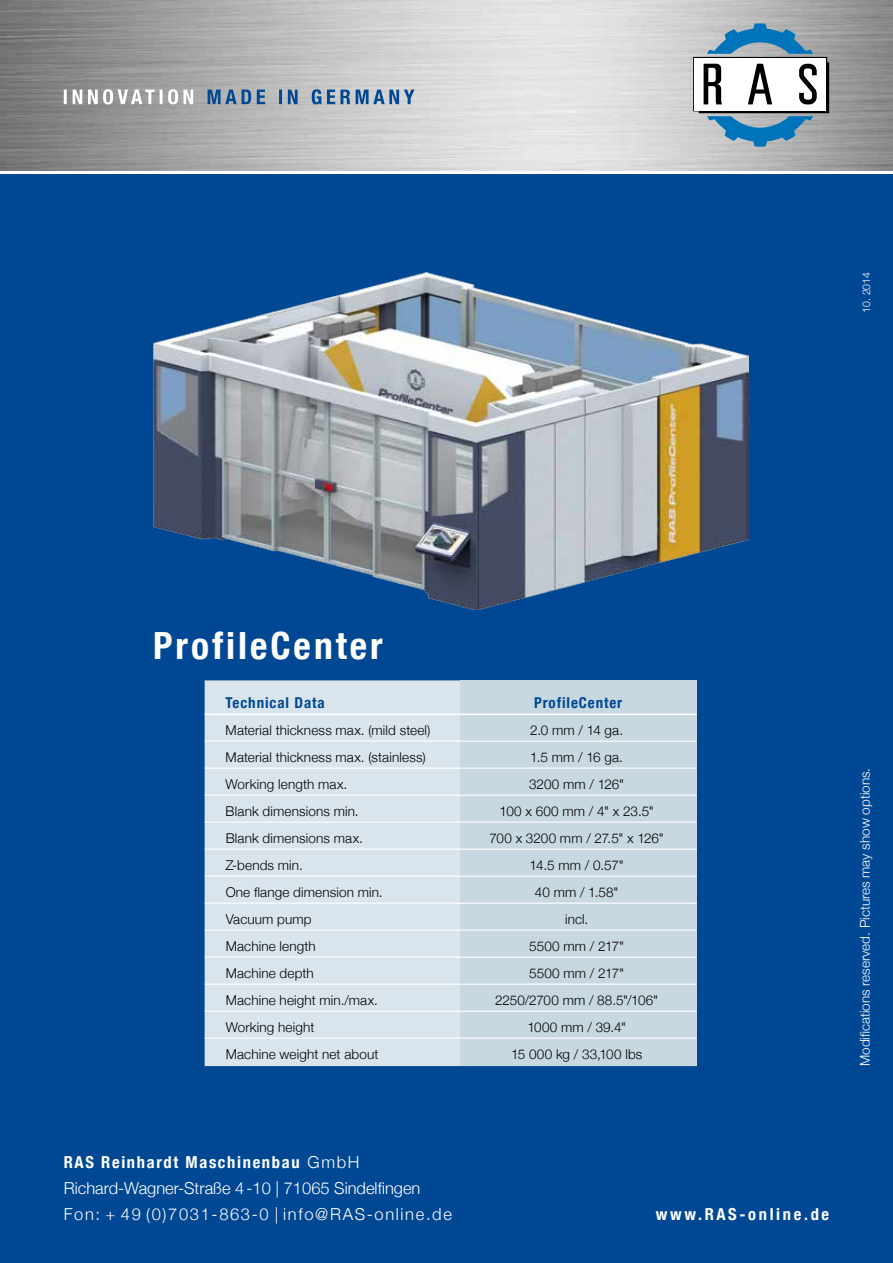
<style>
.page{position:relative;width:893px;height:1263px;background:#fff}
.page>*{position:absolute;margin:0;border:0;box-sizing:border-box;transform-origin:0 0}
.t1{font:700 condensed 37.5px "Helvetica Neue";letter-spacing:.08em;color:#fff}
.t2{font:300 16.5px/25.8px "Helvetica Neue";color:#fff}
.t3{font:700 condensed 16.5px "Helvetica Neue";letter-spacing:.16em;color:#fff}
.t4{font:700 condensed 15px "Helvetica Neue";letter-spacing:.06em;color:#004893}
.t5{font:300 13.5px "Helvetica Neue";letter-spacing:.01em;color:#000}
.t6{font:300 13.5px "Helvetica Neue";color:#fff}
.t7{font:300 10.5px "Helvetica Neue";color:#fff}
.s1{font-weight:700;font-stretch:condensed}
</style>
<div class="page">
<div style="left:0;top:174px;width:893px;height:1089px;background:#004893"></div>
<img style="left:0;top:0;width:893px;height:170px">
<svg style="left:208px;top:89px;width:206px;height:15px;background:#7894b0"></svg>
<svg style="left:64px;top:89px;width:129px;height:15px"></svg>
<svg style="left:693px;top:23px;width:136px;height:124px"></svg>
<div style="left:205px;top:680px;width:492px;height:386px;background:#d9e4ec"></div>
<div style="left:460px;top:680px;width:237px;height:386px;background:#c7d8e1"></div>
<hr style="left:205px;top:713px;width:492px;height:2px;background:#fff">
<hr style="left:205px;top:740px;width:492px;height:2px;background:#fff">
<hr style="left:205px;top:767px;width:492px;height:2px;background:#fff">
<hr style="left:205px;top:794px;width:492px;height:2px;background:#fff">
<hr style="left:205px;top:821px;width:492px;height:2px;background:#fff">
<hr style="left:205px;top:848px;width:492px;height:2px;background:#fff">
<hr style="left:205px;top:875px;width:492px;height:2px;background:#fff">
<hr style="left:205px;top:902px;width:492px;height:2px;background:#fff">
<hr style="left:205px;top:929px;width:492px;height:2px;background:#fff">
<hr style="left:205px;top:956px;width:492px;height:2px;background:#fff">
<hr style="left:205px;top:983px;width:492px;height:2px;background:#fff">
<hr style="left:205px;top:1010px;width:492px;height:2px;background:#fff">
<hr style="left:205px;top:1037px;width:492px;height:2px;background:#fff">
<img style="left:153px;top:272px;width:595px;height:337px">
<p class="t7" style="left:858px;top:313px;width:42px;rotate:-90deg">10. 2014</p>
<h1 class="t1" style="left:153px;top:614px;width:231px">ProfileCenter</h1>
<p class="t4" style="left:226px;top:690px;width:101px">Technical Data</p>
<p class="t4" style="left:534px;top:690px;width:90px">ProfileCenter</p>
<p class="t5" style="left:226px;top:719px;width:206px">Material thickness max. (mild steel)</p>
<p class="t5" style="left:530px;top:719px;width:94px">2.0 mm / 14 ga.</p>
<p class="t5" style="left:226px;top:746px;width:201px">Material thickness max. (stainless)</p>
<p class="t5" style="left:530px;top:746px;width:94px">1.5 mm / 16 ga.</p>
<p class="t5" style="left:226px;top:773px;width:123px">Working length max.</p>
<p class="t5" style="left:529px;top:773px;width:97px">3200 mm / 126"</p>
<p class="t5" style="left:226px;top:800px;width:134px">Blank dimensions min.</p>
<p class="t5" style="left:500px;top:800px;width:156px">100 x 600 mm / 4" x 23.5"</p>
<p class="t5" style="left:226px;top:827px;width:139px">Blank dimensions max.</p>
<p class="t5" style="left:489px;top:827px;width:176px">700 x 3200 mm / 27.5" x 126"</p>
<p class="t5" style="left:226px;top:854px;width:79px">Z-bends min.</p>
<p class="t5" style="left:530px;top:854px;width:96px">14.5 mm / 0.57"</p>
<p class="t5" style="left:226px;top:881px;width:159px">One flange dimension min.</p>
<p class="t5" style="left:535px;top:881px;width:85px">40 mm / 1.58"</p>
<p class="t5" style="left:226px;top:908px;width:88px">Vacuum pump</p>
<p class="t5" style="left:565px;top:908px;width:25px">incl.</p>
<p class="t5" style="left:226px;top:935px;width:92px">Machine length</p>
<p class="t5" style="left:529px;top:935px;width:96px">5500 mm / 217"</p>
<p class="t5" style="left:226px;top:962px;width:89px">Machine depth</p>
<p class="t5" style="left:529px;top:962px;width:96px">5500 mm / 217"</p>
<p class="t5" style="left:226px;top:989px;width:154px">Machine height min./max.</p>
<p class="t5" style="left:495px;top:989px;width:165px">2250/2700 mm / 88.5"/106"</p>
<p class="t5" style="left:226px;top:1016px;width:90px">Working height</p>
<p class="t5" style="left:527px;top:1016px;width:100px">1000 mm / 39.4"</p>
<p class="t5" style="left:226px;top:1043px;width:154px">Machine weight net about</p>
<p class="t5" style="left:511px;top:1043px;width:133px">15 000 kg / 33,100 lbs</p>
<p class="t6" style="left:854px;top:1066px;width:300px;rotate:-90deg">Modifications reserved. Pictures may show options.</p>
<p class="t2" style="left:64px;top:1149px;width:390px"><span class="s1">RAS Reinhardt Maschinenbau</span> GmbH<br>Richard-Wagner-Straße 4-10 | 71065 Sindelfingen<br>Fon: + 49 (0)7031-863-0 | info@RAS-online.de</p>
<p class="t3" style="left:656px;top:1200px;width:175px">www.RAS-online.de</p>
</div>
